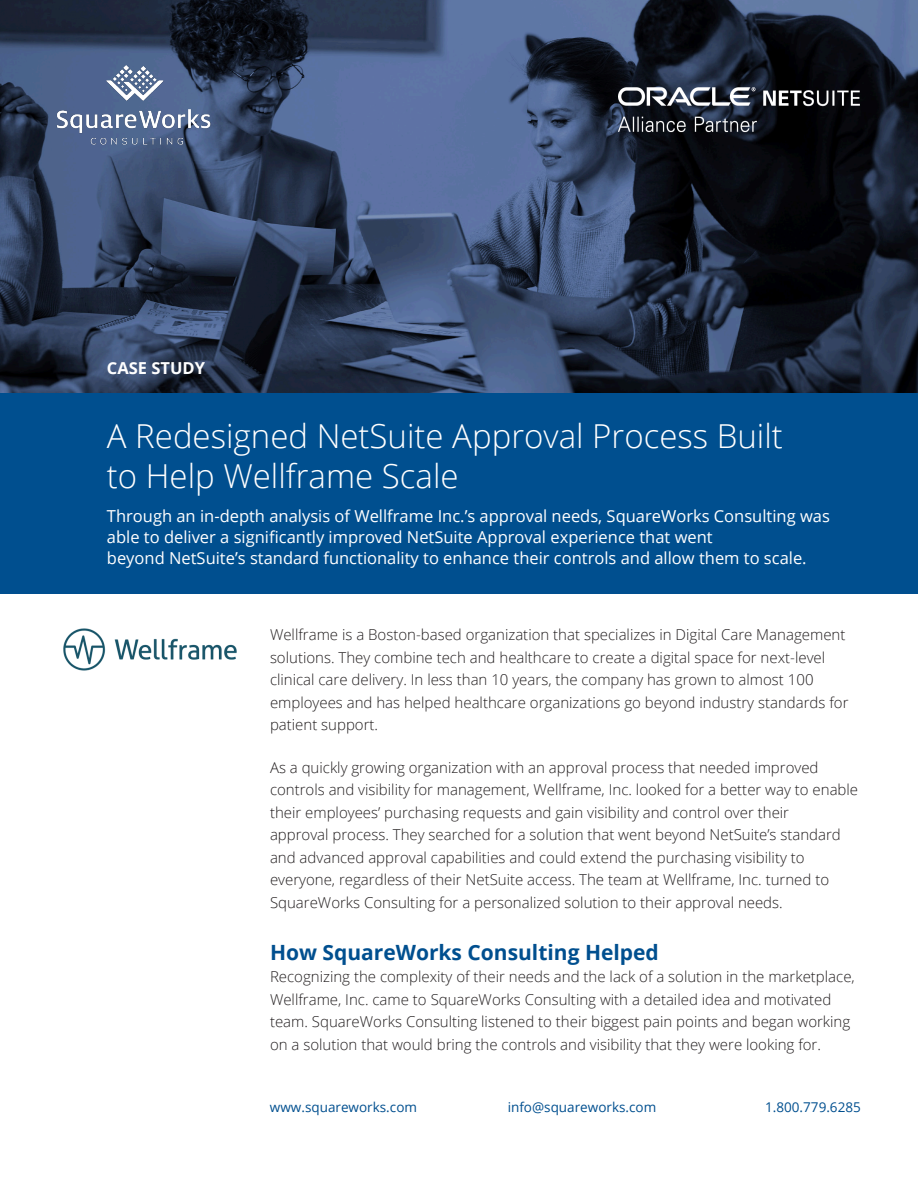
<style>
.page{position:relative;width:918px;height:1188px;background:#fff}
.page>*{position:absolute;margin:0;border:0;box-sizing:border-box;transform-origin:0 0}
.Main_Head{font:300 33px/39.6px "Open Sans";color:#fff}
.copy_ubheads{font:700 21px "Open Sans";color:#004f8f}
.Subhead{font:16.5px/21px "Open Sans";color:#fff}
.t1{font:700 16.5px "Open Sans";color:#fff}
.Body_copy{font:300 15px/22.5px "Open Sans";color:#231f20}
.Body_Copy_first_P{font:300 15px/22.5px "Open Sans";color:#231f20}
.t2{font:13.5px "Open Sans";color:#004f8f}
</style>
<div class="page">
<img style="left:0;top:0;width:918px;height:393px">
<div style="left:0;top:393px;width:917px;height:201px;background:#004f8f"></div>
<img style="left:64px;top:629px;width:173px;height:42px">
<img style="left:40px;top:46px;width:188px;height:117px">
<img style="left:602px;top:69px;width:262px;height:80px">
<p class="t1" style="left:107px;top:356px;width:100px">CASE STUDY</p>
<p class="Main_Head" style="left:107px;top:415px;width:678px">A Redesigned NetSuite Approval Process Built to Help Wellframe Scale</p>
<p class="Subhead" style="left:107px;top:505px;width:724px">Through an in-depth analysis of Wellframe Inc.’s approval needs, SquareWorks Consulting was able to deliver a significantly improved NetSuite Approval experience that went<br>beyond NetSuite’s standard functionality to enhance their controls and allow them to scale.</p>
<p class="Body_copy" style="left:270px;top:623px;width:580px">Wellframe is a Boston-based organization that specializes in Digital Care Management solutions. They combine tech and healthcare to create a digital space for next-level clinical care delivery. In less than 10 years, the company has grown to almost 100 employees and has helped healthcare organizations go beyond industry standards for patient support.</p>
<p class="Body_copy" style="left:270px;top:756px;width:590px">As a quickly growing organization with an approval process that needed improved controls and visibility for management, Wellframe, Inc. looked for a better way to enable their employees’ purchasing requests and gain visibility and control over their<br>approval process. They searched for a solution that went beyond NetSuite’s standard and advanced approval capabilities and could extend the purchasing visibility to everyone, regardless of their NetSuite access. The team at Wellframe, Inc. turned to SquareWorks Consulting for a personalized solution to their approval needs.</p>
<p class="copy_ubheads" style="left:270px;top:938px;width:390px">How SquareWorks Consulting Helped</p>
<p class="Body_Copy_first_P" style="left:270px;top:965px;width:586px">Recognizing the complexity of their needs and the lack of a solution in the marketplace, Wellframe, Inc. came to SquareWorks Consulting with a detailed idea and motivated team. SquareWorks Consulting listened to their biggest pain points and began working on a solution that would bring the controls and visibility that they were looking for.</p>
<p class="t2" style="left:270px;top:1098px;width:149px">www.squareworks.com</p>
<p class="t2" style="left:508px;top:1098px;width:150px">info@squareworks.com</p>
<p class="t2" style="left:765px;top:1098px;width:97px">1.800.779.6285</p>
</div>
